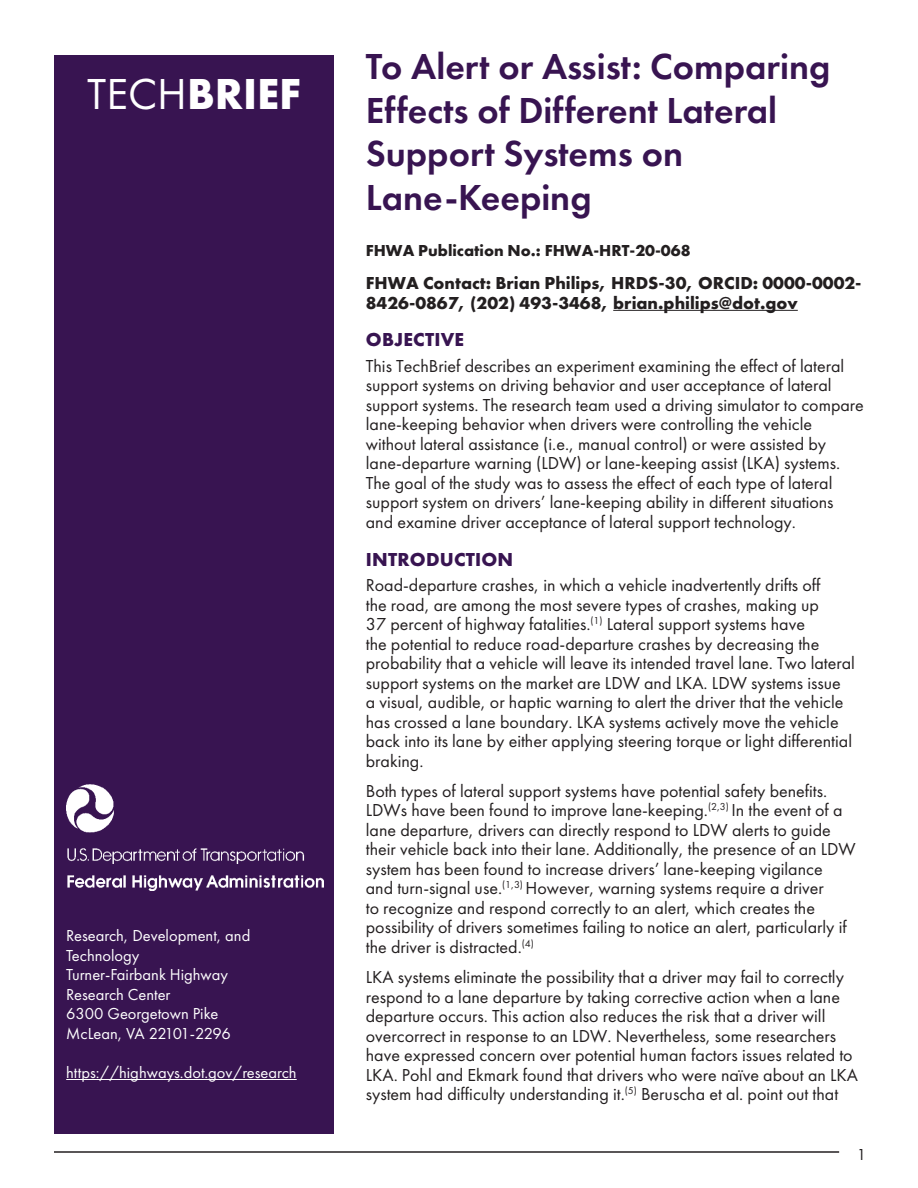
<style>
.page{position:relative;width:918px;height:1188px;background:#fff}
.page>*{position:absolute;margin:0;border:0;box-sizing:border-box;transform-origin:0 0}
.t1{font:700 45px "Futura PT";color:#fff}
.t2{font:600 37.5px/43.5px "Futura PT";color:#381451}
.t3{font:700 19.5px "Futura PT";letter-spacing:.01em;color:#381451}
.t4{font:18px/19.5px "Futura PT";color:#231f20}
.t5{font:700 18px/19.5px "Futura PT";color:#231f20}
.t6{font:16.5px/19.5px "Futura PT";color:#fff}
.t7{font:700 16.5px "Futura PT";color:#231f20}
.t8{font:16.5px "Futura PT";letter-spacing:-.035em;color:#fff}
.t9{font:16.5px "Futura PT";color:#231f20}
.s1{font-weight:400}
</style>
<div class="page">
<hr style="left:54px;top:1151px;width:785px;height:2px;background:#231f20">
<div style="left:55px;top:55px;width:279px;height:1078px;background:#381451"></div>
<hr style="left:613px;top:310px;width:185px;height:1px;background:#231f20">
<img style="left:66px;top:784px;width:257px;height:107px">
<hr style="left:66px;top:1079px;width:231px;height:1px;background:#fff">
<p class="t1" style="left:87px;top:65px;width:215px"><span class="s1">TECH</span>BRIEF</p>
<p class="t6" style="left:66px;top:926px;width:186px">Research, Development, and<br>Technology</p>
<p class="t6" style="left:66px;top:965px;width:163px">Turner-Fairbank Highway<br>Research Center</p>
<p class="t6" style="left:66px;top:1004px;width:154px">6300 Georgetown Pike</p>
<p class="t8" style="left:66px;top:1024px;width:166px">McLean, VA 22101-2296</p>
<p class="t6" style="left:66px;top:1063px;width:232px">https://highways.dot.gov/research</p>
<p class="t2" style="left:366px;top:44px;width:466px">To Alert or Assist: Comparing<br>Effects of Different Lateral<br>Support Systems on<br>Lane-Keeping</p>
<p class="t7" style="left:366px;top:240px;width:326px">FHWA Publication No.: FHWA-HRT-20-068</p>
<p class="t5" style="left:366px;top:273px;width:497px">FHWA Contact: Brian Philips, HRDS-30, ORCID: 0000-0002-<br>8426-0867, (202) 493-3468, brian.philips@dot.gov</p>
<h1 class="t3" style="left:366px;top:327px;width:100px">OBJECTIVE</h1>
<p class="t4" style="left:366px;top:356px;width:500px">This TechBrief describes an experiment examining the effect of lateral support systems on driving behavior and user acceptance of lateral support systems. The research team used a driving simulator to compare lane-keeping behavior when drivers were controlling the vehicle without lateral assistance (i.e., manual control) or were assisted by lane-departure warning (LDW) or lane-keeping assist (LKA) systems.<br>The goal of the study was to assess the effect of each type of lateral support system on drivers’ lane-keeping ability in different situations and examine driver acceptance of lateral support technology.</p>
<h1 class="t3" style="left:366px;top:547px;width:149px">INTRODUCTION</h1>
<p class="t4" style="left:366px;top:575px;width:491px">Road-departure crashes, in which a vehicle inadvertently drifts off<br>the road, are among the most severe types of crashes, making up<br>37 percent of highway fatalities.<sup>(1)</sup> Lateral support systems have<br>the potential to reduce road-departure crashes by decreasing the probability that a vehicle will leave its intended travel lane. Two lateral support systems on the market are LDW and LKA. LDW systems issue<br>a visual, audible, or haptic warning to alert the driver that the vehicle has crossed a lane boundary. LKA systems actively move the vehicle back into its lane by either applying steering torque or light differential braking.</p>
<p class="t4" style="left:366px;top:781px;width:492px">Both types of lateral support systems have potential safety benefits.<br>LDWs have been found to improve lane-keeping.<sup>(2,3)</sup> In the event of a lane departure, drivers can directly respond to LDW alerts to guide their vehicle back into their lane. Additionally, the presence of an LDW system has been found to increase drivers’ lane-keeping vigilance<br>and turn-signal use.<sup>(1,3)</sup> However, warning systems require a driver<br>to recognize and respond correctly to an alert, which creates the possibility of drivers sometimes failing to notice an alert, particularly if the driver is distracted.<sup>(4)</sup></p>
<p class="t4" style="left:366px;top:967px;width:494px">LKA systems eliminate the possibility that a driver may fail to correctly respond to a lane departure by taking corrective action when a lane departure occurs. This action also reduces the risk that a driver will overcorrect in response to an LDW. Nevertheless, some researchers have expressed concern over potential human factors issues related to LKA. Pohl and Ekmark found that drivers who were naïve about an LKA system had difficulty understanding it.<sup>(5)</sup> Beruscha et al. point out that</p>
<p class="t9" style="left:857px;top:1145px;width:11px">1</p>
</div>
